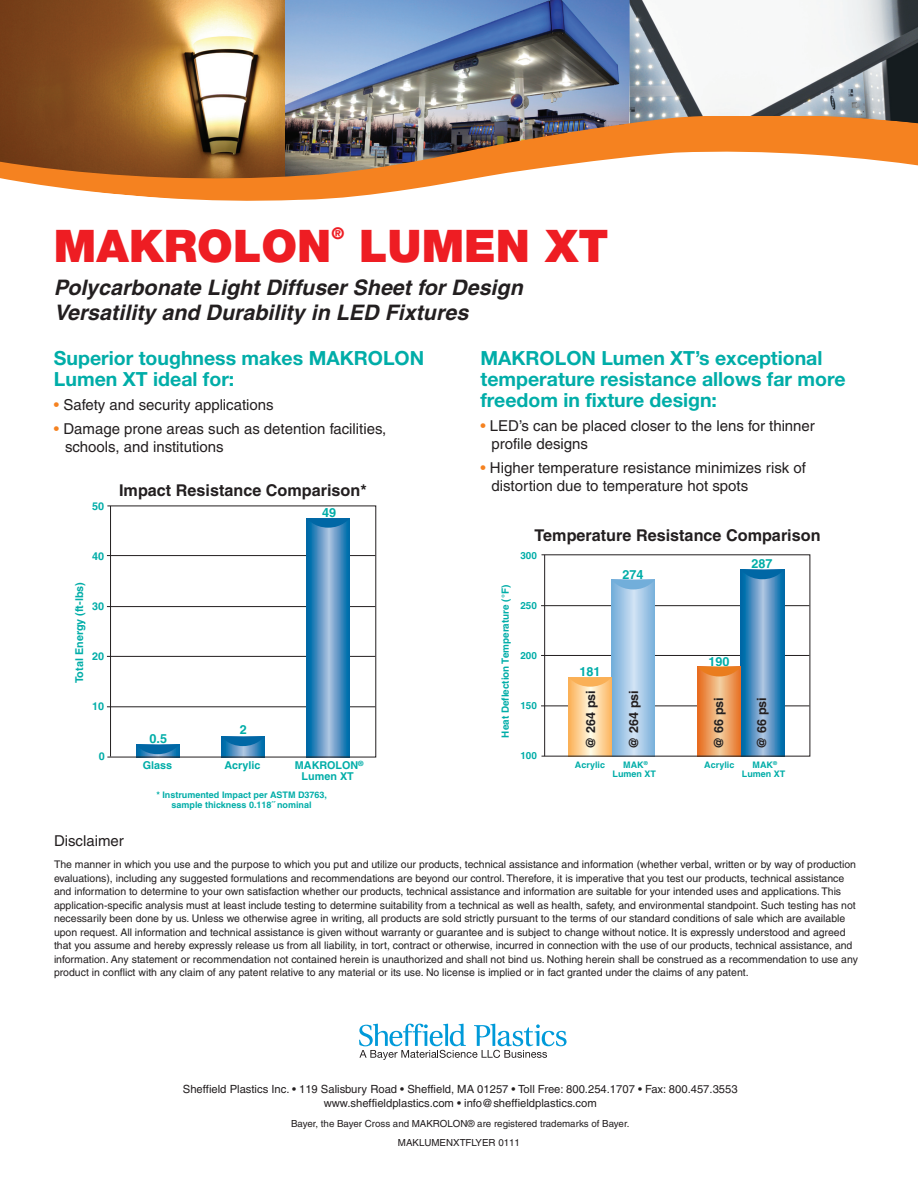
<style>
.page{position:relative;width:918px;height:1188px;background:#fff}
.page>*{position:absolute;margin:0;border:0;box-sizing:border-box;transform-origin:0 0}
.t1{font:900 45px "Helvetica Neue";color:#ee1d23}
.t2{font:italic 700 21.3px/25.5px "Helvetica";color:#231f20}
.t3{font:700 19.5px/21px "Helvetica Neue";color:#00ada8}
.t4{font:700 16.2px "Helvetica";color:#231f20}
.t5{font:900 16.2px "Helvetica Neue";color:#ee1d23}
.t6{font:15px/18px "Helvetica";color:#231f20}
.t7{font:700 12.6px "Helvetica";color:#231f20}
.t8{font:700 12.6px "Helvetica";color:#00ada8}
.t9{font:11.25px/14.2px "Helvetica";color:#231f20;text-align:center}
.t10{font:700 10.8px "Helvetica";color:#00ada8}
.t11{font:10.5px/13.5px "Helvetica";color:#231f20}
.t12{font:700 9.9px "Helvetica";color:#00ada8}
.t13{font:9.75px/18.1px "Helvetica";color:#231f20;text-align:center}
.t14{font:700 9px/9px "Helvetica";color:#00ada8;text-align:center}
.t15{font:700 7.2px "Helvetica";color:#00ada8}
.s1{color:#f58220}
</style>
<div class="page">
<svg style="left:359px;top:1024px;width:208px;height:36px"></svg>
<hr style="left:110px;top:506px;width:1px;height:251px;background:#231f20">
<hr style="left:107px;top:706px;width:268px;height:1px;background:#231f20">
<hr style="left:107px;top:656px;width:268px;height:1px;background:#231f20">
<hr style="left:107px;top:606px;width:268px;height:1px;background:#231f20">
<hr style="left:107px;top:555px;width:268px;height:1px;background:#231f20">
<svg style="left:136px;top:754px;width:43px;height:2px"></svg>
<svg style="left:136px;top:745px;width:43px;height:9px"></svg>
<svg style="left:221px;top:746px;width:44px;height:10px"></svg>
<svg style="left:221px;top:737px;width:44px;height:9px"></svg>
<svg style="left:307px;top:528px;width:43px;height:228px;background:#4e91c2"></svg>
<svg style="left:307px;top:518px;width:43px;height:10px"></svg>
<hr style="left:544px;top:555px;width:1px;height:201px;background:#231f20">
<hr style="left:541px;top:705px;width:268px;height:1px;background:#231f20">
<hr style="left:541px;top:655px;width:268px;height:1px;background:#231f20">
<hr style="left:541px;top:605px;width:268px;height:1px;background:#231f20">
<svg style="left:612px;top:589px;width:43px;height:166px;background:#a2c7e6"></svg>
<svg style="left:612px;top:580px;width:43px;height:9px"></svg>
<svg style="left:741px;top:579px;width:43px;height:176px;background:#4e91c2"></svg>
<svg style="left:741px;top:570px;width:43px;height:9px"></svg>
<svg style="left:569px;top:687px;width:43px;height:68px;background:#fdd59d"></svg>
<svg style="left:569px;top:677px;width:43px;height:10px"></svg>
<svg style="left:698px;top:676px;width:43px;height:79px;background:#ec9c5e"></svg>
<svg style="left:698px;top:667px;width:43px;height:9px"></svg>
<img style="left:0;top:0;width:285px;height:116px">
<img style="left:285px;top:0;width:345px;height:116px">
<img style="left:630px;top:0;width:288px;height:116px">
<img style="left:0;top:116px;width:918px;height:85px">
<h1 class="t1" style="left:54px;top:229px;width:279px">MAKROLON</h1>
<h3 class="t5" style="left:331px;top:227px;width:14px">®</h3>
<h1 class="t1" style="left:359px;top:229px;width:251px">LUMEN XT</h1>
<h2 class="t2" style="left:54px;top:276px;width:475px">Polycarbonate Light Diffuser Sheet for Design<br>Versatility and Durability in LED Fixtures</h2>
<h3 class="t3" style="left:54px;top:349px;width:372px">Superior toughness makes MAKROLON<br>Lumen XT ideal for:</h3>
<h3 class="t6" style="left:54px;top:398px;width:221px"><span class="s1">•</span> Safety and security applications</h3>
<h3 class="t6" style="left:65px;top:421px;width:323px;text-indent:-11px"><span class="s1">•</span> Damage prone areas such as detention facilities, schools, and institutions</h3>
<p class="t10" style="left:92px;top:502px;width:14px">50</p>
<p class="t10" style="left:92px;top:552px;width:14px">40</p>
<p class="t10" style="left:75px;top:683px;width:103px;rotate:-90deg">Total Energy (ft-lbs)</p>
<p class="t10" style="left:92px;top:602px;width:14px">30</p>
<p class="t10" style="left:92px;top:652px;width:14px">20</p>
<p class="t10" style="left:92px;top:702px;width:14px">10</p>
<p class="t10" style="left:99px;top:752px;width:8px">0</p>
<h3 class="t4" style="left:119px;top:485px;width:249px">Impact Resistance Comparison*</h3>
<p class="t8" style="left:322px;top:508px;width:16px">49</p>
<p class="t8" style="left:150px;top:734px;width:19px">0.5</p>
<p class="t8" style="left:240px;top:725px;width:9px">2</p>
<p class="t10" style="left:224px;top:761px;width:38px">Acrylic</p>
<p class="t15" style="left:358px;top:761px;width:7px">®</p>
<p class="t10" style="left:302px;top:772px;width:54px">Lumen XT</p>
<p class="t10" style="left:143px;top:761px;width:31px">Glass</p>
<p class="t10" style="left:295px;top:761px;width:65px">MAKROLON</p>
<p class="t14" style="left:156px;top:790px;width:172px;line-height:10.8px">* Instrumented Impact per ASTM D3763, sample thickness 0.118˝ nominal</p>
<h3 class="t6" style="left:54px;top:833px;width:71px">Disclaimer</h3>
<h3 class="t3" style="left:480px;top:349px;width:367px">MAKROLON Lumen XT’s exceptional temperature resistance allows far more freedom in fixture design:</h3>
<h3 class="t6" style="left:491px;top:419px;width:325px;text-indent:-11px"><span class="s1">•</span> LED’s can be placed closer to the lens for thinner profile designs</h3>
<h3 class="t6" style="left:491px;top:460px;width:316px;text-indent:-11px"><span class="s1">•</span> Higher temperature resistance minimizes risk of distortion due to temperature hot spots</h3>
<h3 class="t4" style="left:534px;top:529px;width:288px">Temperature Resistance Comparison</h3>
<p class="t12" style="left:520px;top:552px;width:18px">300</p>
<p class="t12" style="left:502px;top:738px;width:154px;rotate:-90deg">Heat Deflection Temperature (°F)</p>
<p class="t12" style="left:520px;top:602px;width:18px">250</p>
<p class="t12" style="left:520px;top:652px;width:18px">200</p>
<p class="t12" style="left:520px;top:702px;width:18px">150</p>
<p class="t12" style="left:520px;top:752px;width:18px">100</p>
<p class="t8" style="left:623px;top:570px;width:23px">274</p>
<p class="t8" style="left:579px;top:667px;width:23px">181</p>
<p class="t7" style="left:586px;top:749px;width:60px;rotate:-90deg">@ 264 psi</p>
<p class="t7" style="left:629px;top:749px;width:60px;rotate:-90deg">@ 264 psi</p>
<p class="t8" style="left:752px;top:559px;width:23px">287</p>
<p class="t8" style="left:708px;top:657px;width:23px">190</p>
<p class="t7" style="left:714px;top:749px;width:53px;rotate:-90deg">@ 66 psi</p>
<p class="t7" style="left:757px;top:749px;width:53px;rotate:-90deg">@ 66 psi</p>
<p class="t14" style="left:575px;top:761px;width:32px">Acrylic</p>
<p class="t14" style="left:613px;top:761px;width:45px">MAK<sup>®<br></sup>Lumen XT</p>
<p class="t14" style="left:704px;top:761px;width:32px">Acrylic</p>
<p class="t14" style="left:742px;top:761px;width:45px">MAK<sup>®<br></sup>Lumen XT</p>
<p class="t11" style="left:54px;top:859px;width:806px">The manner in which you use and the purpose to which you put and utilize our products, technical assistance and information (whether verbal, written or by way of production evaluations), including any suggested formulations and recommendations are beyond our control. Therefore, it is imperative that you test our products, technical assistance and information to determine to your own satisfaction whether our products, technical assistance and information are suitable for your intended uses and applications. This application-specific analysis must at least include testing to determine suitability from a technical as well as health, safety, and environmental standpoint. Such testing has not necessarily been done by us. Unless we otherwise agree in writing, all products are sold strictly pursuant to the terms of our standard conditions of sale which are available upon request. All information and technical assistance is given without warranty or guarantee and is subject to change without notice. It is expressly understood and agreed that you assume and hereby expressly release us from all liability, in tort, contract or otherwise, incurred in connection with the use of our products, technical assistance, and information. Any statement or recommendation not contained herein is unauthorized and shall not bind us. Nothing herein shall be construed as a recommendation to use any product in conflict with any claim of any patent relative to any material or its use. No license is implied or in fact granted under the claims of any patent.</p>
<p class="t9" style="left:183px;top:1083px;width:556px">Sheffield Plastics Inc. • 119 Salisbury Road • Sheffield, MA 01257 • Toll Free: 800.254.1707 • Fax: 800.457.3553 www.sheffieldplastics.com • info@sheffieldplastics.com</p>
<p class="t13" style="left:291px;top:1116px;width:340px">Bayer, the Bayer Cross and MAKROLON® are registered trademarks of Bayer.<br>MAKLUMENXTFLYER 0111</p>
</div>
